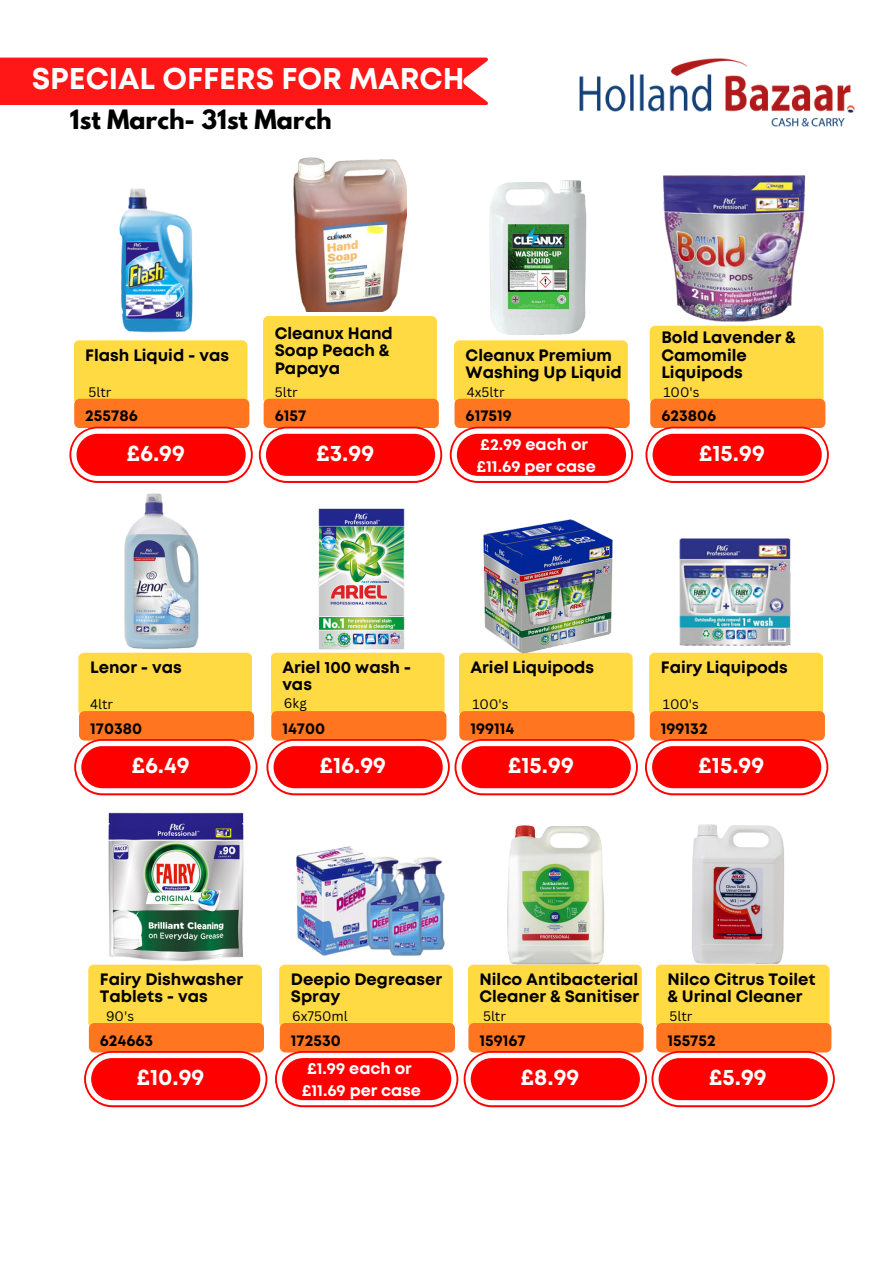
<style>
.page{position:relative;width:894px;height:1264px;background:#fff}
.page>*{position:absolute;margin:0;border:0;box-sizing:border-box;transform-origin:0 0}
.t1{font:700 30px "Mont";color:#fff}
.t2{font:700 23.55px "League Spartan";color:#000}
.t3{font:700 22.65px "Mont";color:#fff}
.t4{font:700 16.5px/17.4px "Mont";color:#000}
.t5{font:700 16.05px/22.4px "Mont";color:#fff}
.t6{font:700 15.75px "Mont";color:#000}
.t7{font:13.35px "Canva Sans";color:#000}
</style>
<div class="page">
<svg style="left:69px;top:340px;width:184px;height:143px;background:#ff8d44"></svg>
<svg style="left:259px;top:316px;width:183px;height:167px;background:#ff9843"></svg>
<svg style="left:449px;top:340px;width:184px;height:143px;background:#ff8c43"></svg>
<svg style="left:645px;top:326px;width:183px;height:157px;background:#ff9342"></svg>
<svg style="left:74px;top:652px;width:183px;height:143px;background:#ff8d43"></svg>
<svg style="left:266px;top:652px;width:371px;height:143px;background:#ff8e45"></svg>
<svg style="left:645px;top:652px;width:183px;height:143px;background:#ff8842"></svg>
<svg style="left:84px;top:964px;width:183px;height:143px;background:#ff8d43"></svg>
<svg style="left:275px;top:964px;width:559px;height:143px;background:#ff8d46"></svg>
<img style="left:119px;top:188px;width:74px;height:145px">
<img style="left:293px;top:157px;width:113px;height:155px">
<img style="left:452px;top:180px;width:171px;height:163px">
<img style="left:663px;top:176px;width:143px;height:146px">
<img style="left:124px;top:493px;width:75px;height:156px">
<img style="left:318px;top:508px;width:87px;height:142px">
<img style="left:483px;top:519px;width:129px;height:134px">
<img style="left:663px;top:538px;width:143px;height:125px">
<img style="left:108px;top:812px;width:136px;height:149px">
<img style="left:296px;top:846px;width:149px;height:110px">
<img style="left:479px;top:825px;width:153px;height:146px">
<img style="left:661px;top:824px;width:153px;height:146px">
<div style="left:0;top:58px;width:488px;height:47px;background:#ff1616"></div>
<img style="left:579px;top:58px;width:276px;height:69px">
<h2 class="t1" style="left:32px;top:67px;width:434px">SPECIAL OFFERS FOR MARCH</h2>
<h2 class="t2" style="left:70px;top:108px;width:263px">1st March- 31st March</h2>
<h1 class="t4" style="left:85px;top:347px;width:145px">Flash Liquid - vas</h1>
<p class="t4" style="left:275px;top:325px;width:120px">Cleanux Hand<br>Soap Peach &amp;<br>Papaya</p>
<h3 class="t4" style="left:465px;top:347px;width:157px">Cleanux Premium<br>Washing Up Liquid</h3>
<p class="t4" style="left:661px;top:330px;width:136px">Bold Lavender &amp;<br>Camomile<br>Liquipods</p>
<p class="t7" style="left:88px;top:382px;width:24px">5ltr</p>
<h3 class="t7" style="left:275px;top:382px;width:24px">5ltr</h3>
<p class="t7" style="left:466px;top:382px;width:39px">4x5ltr</p>
<h3 class="t7" style="left:663px;top:382px;width:37px">100's</h3>
<p class="t6" style="left:85px;top:410px;width:54px">255786</p>
<p class="t6" style="left:275px;top:410px;width:33px">6157</p>
<h3 class="t6" style="left:465px;top:410px;width:48px">617519</h3>
<p class="t6" style="left:661px;top:410px;width:56px">623806</p>
<h2 class="t3" style="left:126px;top:444px;width:60px">£6.99</h2>
<p class="t3" style="left:316px;top:444px;width:60px">£3.99</p>
<h3 class="t5" style="left:476px;top:434px;width:121px">£2.99 each or £11.69 per case</h3>
<p class="t3" style="left:698px;top:444px;width:68px">£15.99</p>
<h3 class="t4" style="left:90px;top:659px;width:93px">Lenor - vas</h3>
<p class="t4" style="left:282px;top:659px;width:130px">Ariel 100 wash - vas</p>
<h2 class="t4" style="left:470px;top:659px;width:125px">Ariel Liquipods</h2>
<p class="t4" style="left:660px;top:659px;width:128px">Fairy Liquipods</p>
<p class="t7" style="left:90px;top:694px;width:25px">4ltr</p>
<h3 class="t7" style="left:284px;top:693px;width:24px">6kg</h3>
<p class="t7" style="left:472px;top:694px;width:37px">100's</p>
<h3 class="t7" style="left:662px;top:694px;width:37px">100's</h3>
<h3 class="t6" style="left:90px;top:722px;width:53px">170380</h3>
<p class="t6" style="left:282px;top:722px;width:44px">14700</p>
<h2 class="t6" style="left:470px;top:722px;width:45px">199114</h2>
<p class="t6" style="left:660px;top:722px;width:48px">199132</p>
<h3 class="t3" style="left:131px;top:756px;width:60px">£6.49</h3>
<p class="t3" style="left:319px;top:756px;width:68px">£16.99</p>
<h2 class="t3" style="left:507px;top:756px;width:68px">£15.99</h2>
<p class="t3" style="left:698px;top:756px;width:68px">£15.99</p>
<h3 class="t4" style="left:100px;top:971px;width:145px">Fairy Dishwasher<br>Tablets - vas</h3>
<p class="t4" style="left:291px;top:971px;width:153px">Deepio Degreaser<br>Spray</p>
<h3 class="t4" style="left:479px;top:971px;width:161px">Nilco Antibacterial<br>Cleaner &amp; Sanitiser</h3>
<p class="t4" style="left:667px;top:971px;width:150px">Nilco Citrus Toilet &amp; Urinal Cleaner</p>
<p class="t7" style="left:106px;top:1006px;width:29px">90's</p>
<h3 class="t7" style="left:292px;top:1006px;width:57px">6x750ml</h3>
<p class="t7" style="left:483px;top:1006px;width:24px">5ltr</p>
<h2 class="t7" style="left:669px;top:1006px;width:24px">5ltr</h2>
<h3 class="t6" style="left:100px;top:1034px;width:55px">624663</h3>
<p class="t6" style="left:291px;top:1034px;width:51px">172530</p>
<h3 class="t6" style="left:479px;top:1034px;width:48px">159167</h3>
<p class="t6" style="left:667px;top:1034px;width:50px">155752</p>
<h3 class="t3" style="left:136px;top:1068px;width:70px">£10.99</h3>
<p class="t5" style="left:301px;top:1058px;width:121px;text-align:center">£1.99 each or £11.69 per case</p>
<h3 class="t3" style="left:520px;top:1068px;width:60px">£8.99</h3>
<p class="t3" style="left:708px;top:1068px;width:59px">£5.99</p>
</div>
